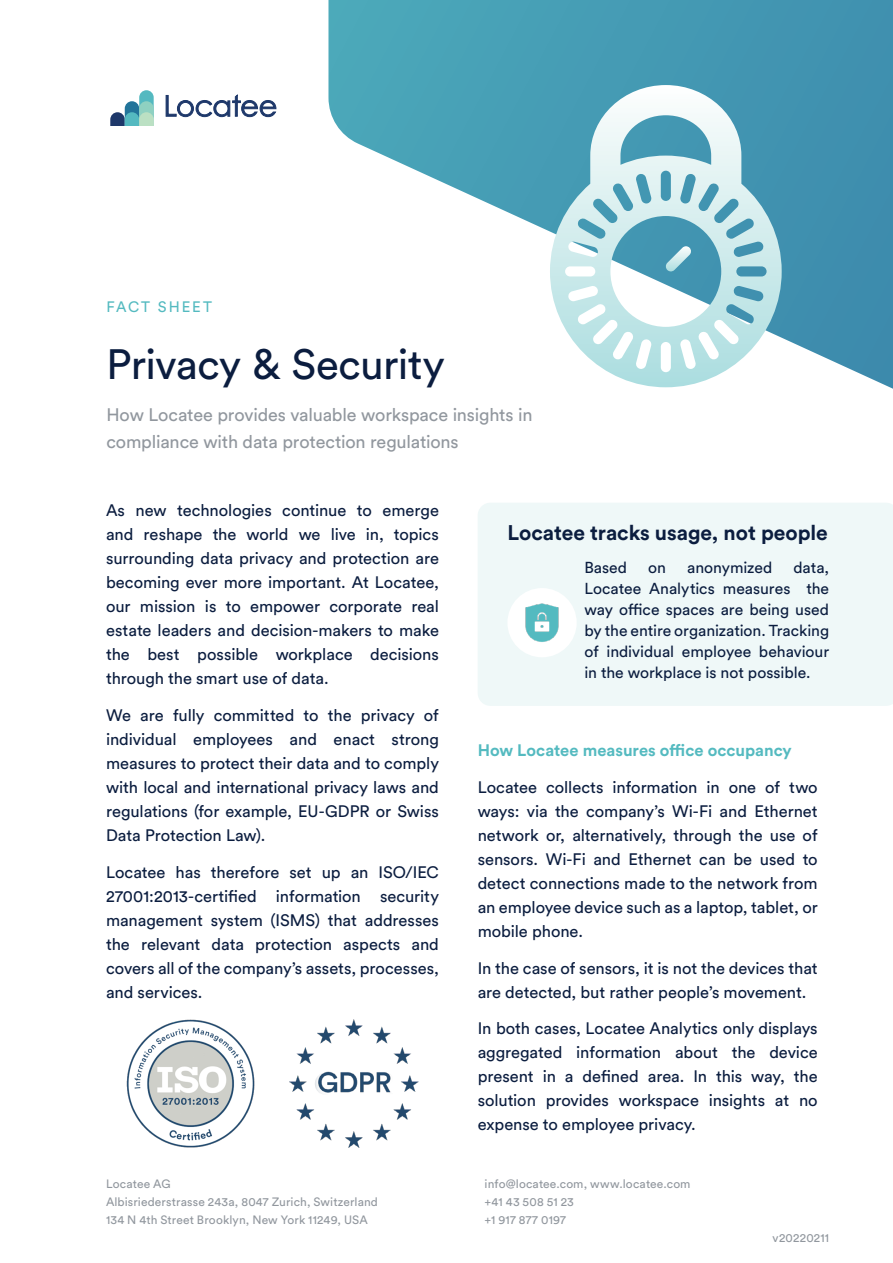
<style>
.page{position:relative;width:893px;height:1263px;background:#fff}
.page>*{position:absolute;margin:0;border:0;box-sizing:border-box;transform-origin:0 0}
.t1{font:42px "Circular Std";letter-spacing:-.015em;color:#0b1d3f}
.t2{font:700 21px "Circular Std";letter-spacing:-.005em;color:#0b1d3f}
.t3{font:18px/27px "Circular Std";letter-spacing:-.01em;color:#91979e}
.t4{font:16.5px/24px "Circular Std";letter-spacing:-.005em;color:#0b1d3f;text-align:justify}
.t5{font:700 16.5px "Circular Std";color:#54bac0}
.t6{font:15.75px/21px "Circular Std";color:#0b1d3f;text-align:justify}
.t7{font:15px "Circular Std";letter-spacing:.13em;color:#54bac0}
.t8{font:12px/18px "Circular Std";letter-spacing:.01em;color:#91979e}
</style>
<div class="page">
<svg style="left:328px;top:0;width:565px;height:389px"></svg>
<svg style="left:165px;top:94px;width:111px;height:24px"></svg>
<div style="left:139px;top:90px;width:15px;height:33px;background:#54b9c0;border-radius:7px"></div>
<svg style="left:110px;top:101px;width:44px;height:25px"></svg>
<svg style="left:550px;top:85px;width:232px;height:302px"></svg>
<div style="left:478px;top:503px;width:415px;height:203px;background:#eff8f8"></div>
<div style="left:507px;top:588px;width:70px;height:69px;background:#fff;border-radius:50%"></div>
<img style="left:525px;top:603px;width:34px;height:39px">
<img style="left:290px;top:1020px;width:128px;height:128px">
<img style="left:127px;top:1019px;width:128px;height:129px">
<p class="t7" style="left:106px;top:298px;width:107px">FACT SHEET</p>
<h1 class="t1" style="left:106px;top:339px;width:340px">Privacy &amp; Security</h1>
<p class="t3" style="left:106px;top:401px;width:428px">How Locatee provides valuable workspace insights in compliance with data protection regulations</p>
<p class="t4" style="left:106px;top:498px;width:334px">As new technologies continue to emerge and reshape the world we live in, topics surrounding data privacy and protection are becoming ever more important. At Locatee, our mission is to empower corporate real estate leaders and decision-makers to make the best possible workplace decisions through the smart use of data.</p>
<p class="t4" style="left:106px;top:703px;width:334px">We are fully committed to the privacy of individual employees and enact strong measures to protect their data and to comply with local and international privacy laws and regulations (for example, EU-GDPR or Swiss Data Protection Law).</p>
<p class="t4" style="left:106px;top:860px;width:334px">Locatee has therefore set up an ISO/IEC 27001:2013-certified information security management system (ISMS) that addresses the relevant data protection aspects and covers all of the company’s assets, processes, and services.</p>
<p class="t2" style="left:507px;top:519px;width:322px">Locatee tracks usage, not people</p>
<p class="t6" style="left:584px;top:557px;width:44px">Based</p>
<p class="t6" style="left:648px;top:557px;width:19px">on</p>
<p class="t6" style="left:687px;top:557px;width:87px">anonymized</p>
<p class="t6" style="left:584px;top:557px;width:246px;text-indent:209px">data, Locatee Analytics measures the way office spaces are being used by the entire organization. Tracking of individual employee behaviour in the workplace is not possible.</p>
<p class="t5" style="left:478px;top:739px;width:316px">How Locatee measures office occupancy</p>
<p class="t4" style="left:478px;top:775px;width:342px">Locatee collects information in one of two ways: via the company’s Wi-Fi and Ethernet network or, alternatively, through the use of sensors. Wi-Fi and Ethernet can be used to detect connections made to the network from an employee device such as a laptop, tablet, or mobile phone.</p>
<p class="t4" style="left:478px;top:955px;width:342px">In the case of sensors, it is not the devices that are detected, but rather people’s movement.</p>
<p class="t4" style="left:478px;top:1016px;width:342px">In both cases, Locatee Analytics only displays aggregated information about the device present in a defined area. In this way, the solution provides workspace insights at no expense to employee privacy.</p>
<p class="t8" style="left:106px;top:1175px;width:273px">Locatee AG<br>Albisriederstrasse 243a, 8047 Zurich, Switzerland<br>134 N 4th Street Brooklyn, New York 11249, USA</p>
<p class="t8" style="left:485px;top:1175px;width:207px">info@locatee.com, www.locatee.com +41 43 508 51 23<br>+1 917 877 0197</p>
<p class="t8" style="left:773px;top:1229px;width:58px">v20220211</p>
</div>
